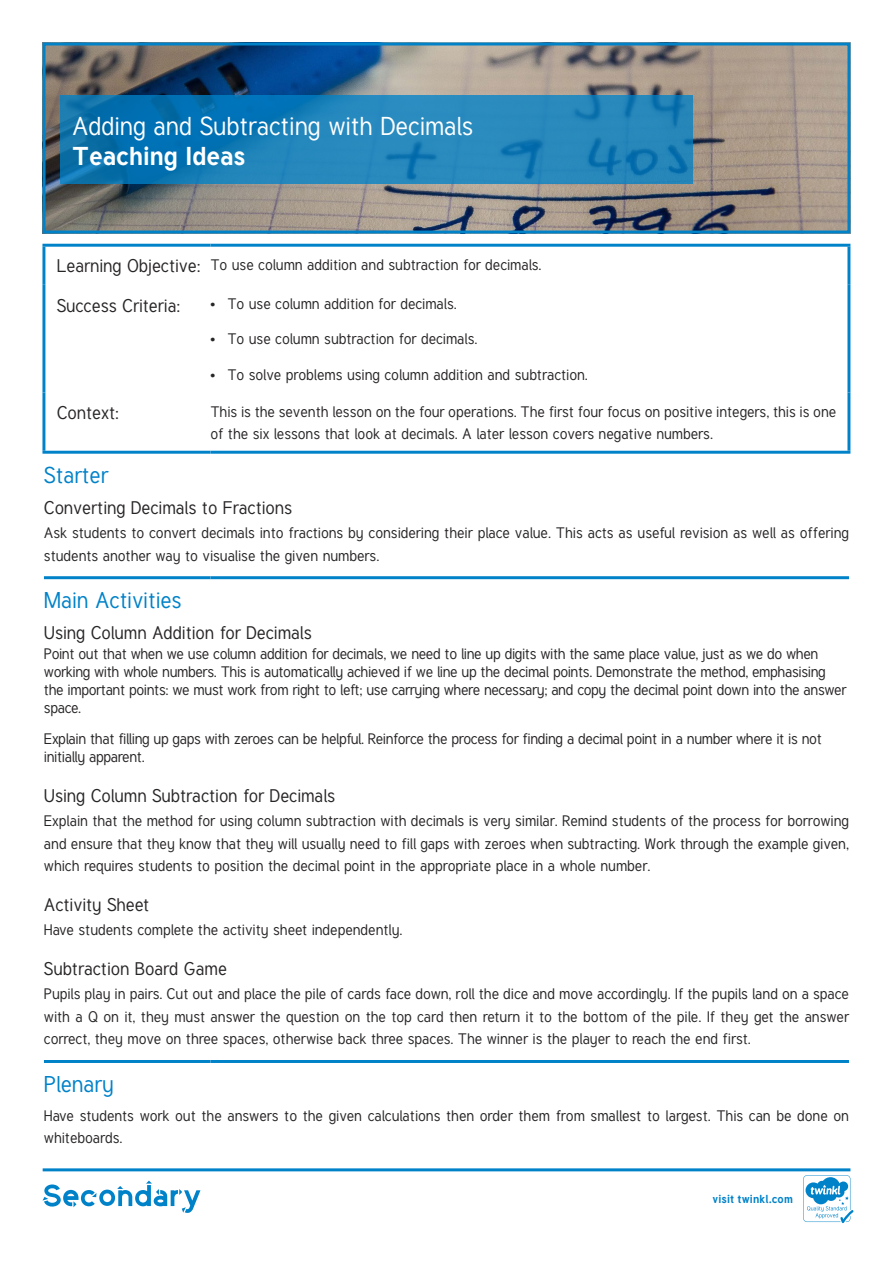
<style>
.page{position:relative;width:893px;height:1263px;background:#fff}
.page>*{position:absolute;margin:0;border:0;box-sizing:border-box;transform-origin:0 0}
.Title_Box_Text{font:25.5px "Tuffy";color:#fff}
.Title_Box_Text-2{font:700 25.5px "Tuffy";color:#fff}
.Colour_Headings{font:22.5px "Tuffy";color:#0082c9}
.Other_Headings{font:18px "Tuffy";color:#282526}
.Teaching_Ideas_Body{font:15px/22.5px "Tuffy";color:#282526}
.Teaching_Ideas_Body-2{font:15px/18px "Tuffy";letter-spacing:-.02em;color:#282526}
.t1{font:700 11.4px "Tuffy";letter-spacing:.015em;color:#0082c9}
</style>
<div class="page">
<hr style="left:42px;top:244px;width:168px;height:3px;background:#0082c9">
<hr style="left:42px;top:247px;width:3px;height:38px;background:#0082c9">
<hr style="left:210px;top:244px;width:640px;height:3px;background:#0082c9">
<hr style="left:847px;top:247px;width:3px;height:38px;background:#0082c9">
<hr style="left:42px;top:285px;width:3px;height:107px;background:#0082c9">
<hr style="left:847px;top:285px;width:3px;height:107px;background:#0082c9">
<hr style="left:42px;top:392px;width:3px;height:59px;background:#0082c9">
<hr style="left:847px;top:392px;width:3px;height:59px;background:#0082c9">
<hr style="left:42px;top:451px;width:168px;height:3px;background:#0082c9">
<hr style="left:210px;top:451px;width:640px;height:3px;background:#0082c9">
<hr style="left:44px;top:576px;width:166px;height:3px;background:#0082c9">
<hr style="left:210px;top:576px;width:639px;height:3px;background:#0082c9">
<hr style="left:44px;top:1060px;width:166px;height:3px;background:#0082c9">
<hr style="left:210px;top:1060px;width:639px;height:3px;background:#0082c9">
<img style="left:47px;top:47px;width:799px;height:183px">
<div style="left:43px;top:43px;width:807px;height:191px;border:3px solid #0082c9"></div>
<svg style="left:61px;top:95px;width:632px;height:89px;background:#1a7fb7"></svg>
<svg style="left:43px;top:1168px;width:810px;height:55px"></svg>
<p class="Title_Box_Text" style="left:72px;top:110px;width:403px">Adding and Subtracting with Decimals</p>
<p class="Title_Box_Text-2" style="left:72px;top:136px;width:175px">Teaching Ideas</p>
<p class="Other_Headings" style="left:57px;top:254px;width:145px">Learning Objective:</p>
<p class="Teaching_Ideas_Body" style="left:210px;top:253px;width:333px">To use column addition and subtraction for decimals.</p>
<p class="Other_Headings" style="left:57px;top:294px;width:125px">Success Criteria:</p>
<p class="Teaching_Ideas_Body" style="left:210px;top:293px;width:248px">• To use column addition for decimals.</p>
<p class="Teaching_Ideas_Body" style="left:210px;top:328px;width:268px">• To use column subtraction for decimals.</p>
<p class="Teaching_Ideas_Body" style="left:210px;top:363px;width:379px">• To solve problems using column addition and subtraction.</p>
<p class="Other_Headings" style="left:57px;top:401px;width:64px">Context:</p>
<p class="Teaching_Ideas_Body" style="left:210px;top:401px;width:627px">This is the seventh lesson on the four operations. The first four focus on positive integers, this is one of the six lessons that look at decimals. A later lesson covers negative numbers.</p>
<p class="Colour_Headings" style="left:44px;top:460px;width:66px">Starter</p>
<p class="Other_Headings" style="left:44px;top:496px;width:250px">Converting Decimals to Fractions</p>
<p class="Teaching_Ideas_Body" style="left:44px;top:522px;width:806px">Ask students to convert decimals into fractions by considering their place value. This acts as useful revision as well as offering students another way to visualise the given numbers.</p>
<p class="Colour_Headings" style="left:44px;top:586px;width:139px">Main Activities</p>
<p class="Other_Headings" style="left:44px;top:621px;width:269px">Using Column Addition for Decimals</p>
<p class="Teaching_Ideas_Body-2" style="left:44px;top:645px;width:804px">Point out that when we use column addition for decimals, we need to line up digits with the same place value, just as we do when working with whole numbers. This is automatically achieved if we line up the decimal points. Demonstrate the method, emphasising the important points: we must work from right to left; use carrying where necessary; and copy the decimal point down into the answer space.</p>
<p class="Teaching_Ideas_Body-2" style="left:44px;top:730px;width:779px">Explain that filling up gaps with zeroes can be helpful. Reinforce the process for finding a decimal point in a number where it is not initially apparent.</p>
<p class="Other_Headings" style="left:44px;top:784px;width:293px">Using Column Subtraction for Decimals</p>
<p class="Teaching_Ideas_Body" style="left:44px;top:810px;width:807px;text-align:justify">Explain that the method for using column subtraction with decimals is very similar. Remind students of the process for borrowing and ensure that they know that they will usually need to fill gaps with zeroes when subtracting. Work through the example given, which requires students to position the decimal point in the appropriate place in a whole number.</p>
<p class="Other_Headings" style="left:44px;top:893px;width:107px">Activity Sheet</p>
<p class="Teaching_Ideas_Body" style="left:44px;top:919px;width:360px">Have students complete the activity sheet independently.</p>
<p class="Other_Headings" style="left:44px;top:957px;width:185px">Subtraction Board Game</p>
<p class="Teaching_Ideas_Body" style="left:44px;top:983px;width:807px;text-align:justify">Pupils play in pairs. Cut out and place the pile of cards face down, roll the dice and move accordingly. If the pupils land on a space with a Q on it, they must answer the question on the top card then return it to the bottom of the pile. If they get the answer correct, they move on three spaces, otherwise back three spaces. The winner is the player to reach the end first.</p>
<p class="Colour_Headings" style="left:44px;top:1069px;width:71px">Plenary</p>
<p class="Teaching_Ideas_Body" style="left:44px;top:1104px;width:806px">Have students work out the answers to the given calculations then order them from smallest to largest. This can be done on whiteboards.</p>
<p class="t1" style="left:712px;top:1190px;width:82px">visit twinkl.com</p>
</div>
